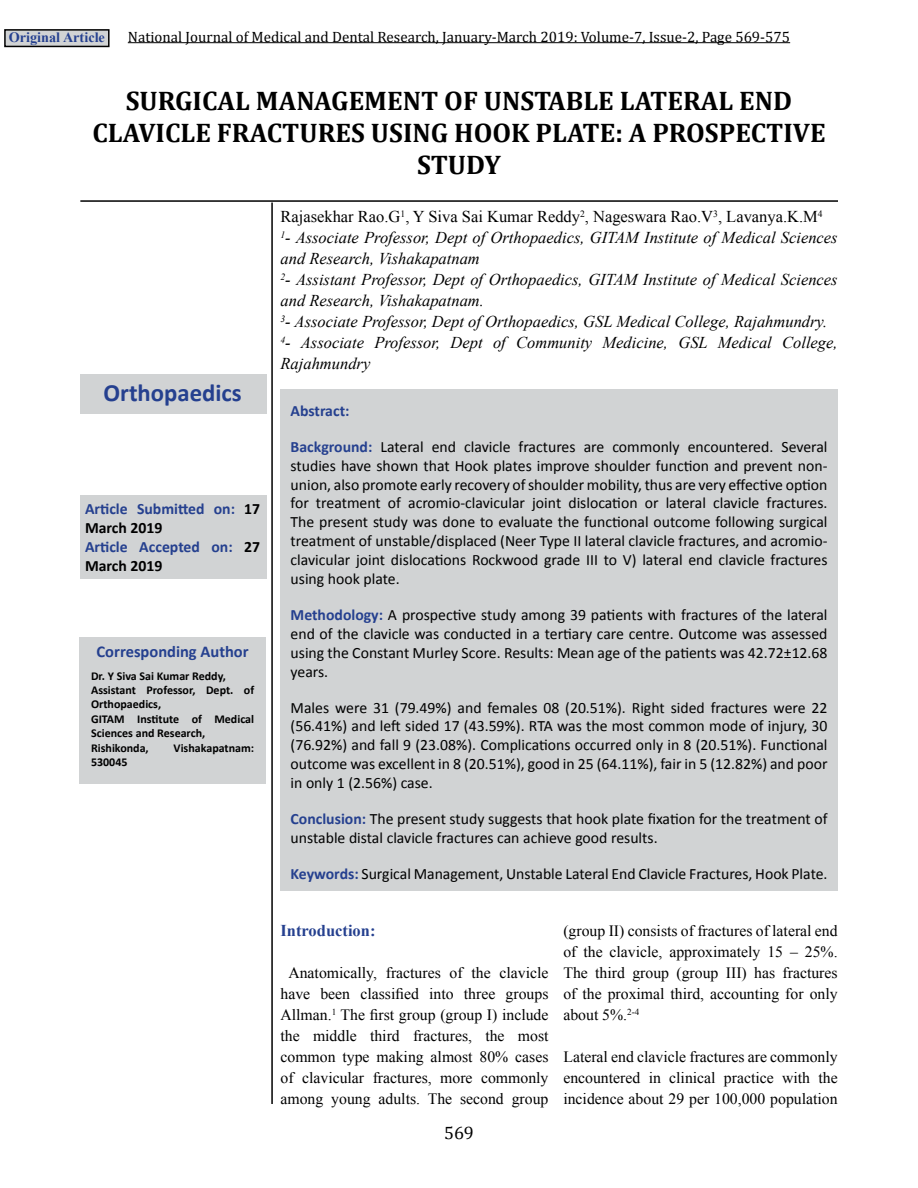
<style>
.page{position:relative;width:918px;height:1188px;background:#fff}
.page>*{position:absolute;margin:0;border:0;box-sizing:border-box;transform-origin:0 0}
.t1{font:700 27px/32.4px "Cambria";color:#000;text-align:center}
.t2{font:700 24.75px "Calibri";color:#25408f}
.t3{font:18px "Cambria";color:#000}
.t4{font:italic 16.5px/21px "Times New Roman";color:#000}
.t5{font:700 16.5px "Calibri";color:#25408f}
.t6{font:700 16.5px "Times New Roman";color:#25408f}
.t7{font:15.75px/18.9px "Calibri";color:#000;text-align:justify}
.t8{font:15.75px/21px "Times New Roman";color:#000;text-align:justify}
.t9{font:700 15.75px/18.9px "Calibri";color:#25408f}
.t10{font:15px "Cambria";color:#000}
.t11{font:700 14.25px "Times New Roman";color:#25408f}
.t12{font:700 12px/14.4px "Calibri";color:#000}
.s1{font-style:normal}
.s2{font-weight:700;color:#25408f}
.s3{color:#000}
</style>
<div class="page">
<hr style="left:128px;top:42px;width:662px;height:1px;background:#000">
<div style="left:280px;top:390px;width:558px;height:501px;background:#d1d3d4"></div>
<div style="left:80px;top:375px;width:186px;height:39px;background:#d1d3d4"></div>
<div style="left:80px;top:638px;width:186px;height:146px;background:#d1d3d4"></div>
<hr style="left:271px;top:203px;width:2px;height:901px;background:#000">
<hr style="left:80px;top:200px;width:758px;height:2px;background:#000">
<div style="left:5px;top:30px;width:104px;height:16px;background:#d1d3d4"></div>
<div style="left:4px;top:29px;width:106px;height:18px;border:2px solid #000"></div>
<div style="left:80px;top:495px;width:186px;height:84px;background:#d1d3d4"></div>
<p class="t11" style="left:9px;top:28px;width:98px">Original Article</p>
<p class="t10" style="left:128px;top:28px;width:664px">National Journal of Medical and Dental Research, January-March 2019: Volume-7, Issue-2, Page 569-575</p>
<h1 class="t1" style="left:92px;top:83px;width:735px">SURGICAL MANAGEMENT OF UNSTABLE LATERAL END<br>CLAVICLE FRACTURES USING HOOK PLATE: A PROSPECTIVE<br>STUDY</h1>
<p class="t4" style="left:280px;top:206px;width:559px"><span class="s1">Rajasekhar Rao.G</span><sup>1</sup><span class="s1">, Y Siva Sai Kumar Reddy</span><sup>2</sup><span class="s1">, Nageswara Rao.V</span><sup>3</sup><span class="s1">, Lavanya.K.M</span><sup>4<br></sup><sup>1</sup>- Associate Professor, Dept of Orthopaedics, GITAM Institute of Medical Sciences and Research, Vishakapatnam<br><sup>2</sup>- Assistant Professor, Dept of Orthopaedics, GITAM Institute of Medical Sciences and Research, Vishakapatnam.<br><sup>3</sup>- Associate Professor, Dept of Orthopaedics, GSL Medical College, Rajahmundry.<br><sup>4</sup>- Associate Professor, Dept of Community Medicine, GSL Medical College, Rajahmundry</p>
<p class="t9" style="left:291px;top:401px;width:60px">Abstract:</p>
<p class="t7" style="left:291px;top:437px;width:538px"><span class="s2">Background:</span> Lateral end clavicle fractures are commonly encountered. Several studies have shown that Hook plates improve shoulder function and prevent non&shy;union, also promote early recovery of shoulder mobility, thus are very effective option for treatment of acromio-clavicular joint dislocation or lateral clavicle fractures.<br>The present study was done to evaluate the functional outcome following surgical treatment of unstable/displaced (Neer Type II lateral clavicle fractures, and acromio&shy;clavicular joint dislocations Rockwood grade III to V) lateral end clavicle fractures using hook plate.</p>
<p class="t7" style="left:291px;top:605px;width:539px"><span class="s2">Methodology:</span> A prospective study among 39 patients with fractures of the lateral end of the clavicle was conducted in a tertiary care centre. Outcome was assessed using the Constant Murley Score. Results: Mean age of the patients was 42.72±12.68 years.</p>
<p class="t7" style="left:291px;top:698px;width:539px">Males were 31 (79.49%) and females 08 (20.51%). Right sided fractures were 22 (56.41%) and left sided 17 (43.59%). RTA was the most common mode of injury, 30 (76.92%) and fall 9 (23.08%). Complications occurred only in 8 (20.51%). Functional outcome was excellent in 8 (20.51%), good in 25 (64.11%), fair in 5 (12.82%) and poor in only 1 (2.56%) case.</p>
<p class="t7" style="left:291px;top:809px;width:538px"><span class="s2">Conclusion:</span> The present study suggests that hook plate fixation for the treatment of unstable distal clavicle fractures can achieve good results.</p>
<p class="t7" style="left:291px;top:864px;width:539px"><span class="s2">Keywords:</span> Surgical Management, Unstable Lateral End Clavicle Fractures, Hook Plate.</p>
<h2 class="t2" style="left:104px;top:377px;width:140px">Orthopaedics</h2>
<p class="t9" style="left:85px;top:500px;width:177px">Article Submitted on: <span class="s3">17<br>March 2019<br></span>Article Accepted on: <span class="s3">27<br>March 2019</span></p>
<p class="t5" style="left:97px;top:641px;width:154px">Corresponding Author</p>
<p class="t12" style="left:91px;top:668px;width:165px">Dr. Y Siva Sai Kumar Reddy,<br>Assistant Professor, Dept. of<br>Orthopaedics,<br>GITAM Institute of Medical<br>Sciences and Research,<br>Rishikonda,</p>
<p class="t12" style="left:174px;top:740px;width:82px">Vishakapatnam:</p>
<p class="t12" style="left:91px;top:755px;width:38px">530045</p>
<p class="t6" style="left:280px;top:919px;width:97px">Introduction:</p>
<p class="t8" style="left:280px;top:962px;width:270px;text-align:center">Anatomically, fractures of the clavicle have been classified into three groups Allman.<sup>1</sup> The first group (group I) include the middle third fractures, the most common type making almost 80% cases of clavicular fractures, more commonly among young adults. The second group</p>
<p class="t3" style="left:444px;top:1122px;width:31px">569</p>
<p class="t8" style="left:563px;top:920px;width:276px">(group II) consists of fractures of lateral end of the clavicle, approximately 15 – 25%.<br>The third group (group III) has fractures of the proximal third, accounting for only about 5%.<sup>2-4</sup></p>
<p class="t8" style="left:563px;top:1046px;width:276px">Lateral end clavicle fractures are commonly encountered in clinical practice with the incidence about 29 per 100,000 population</p>
</div>
